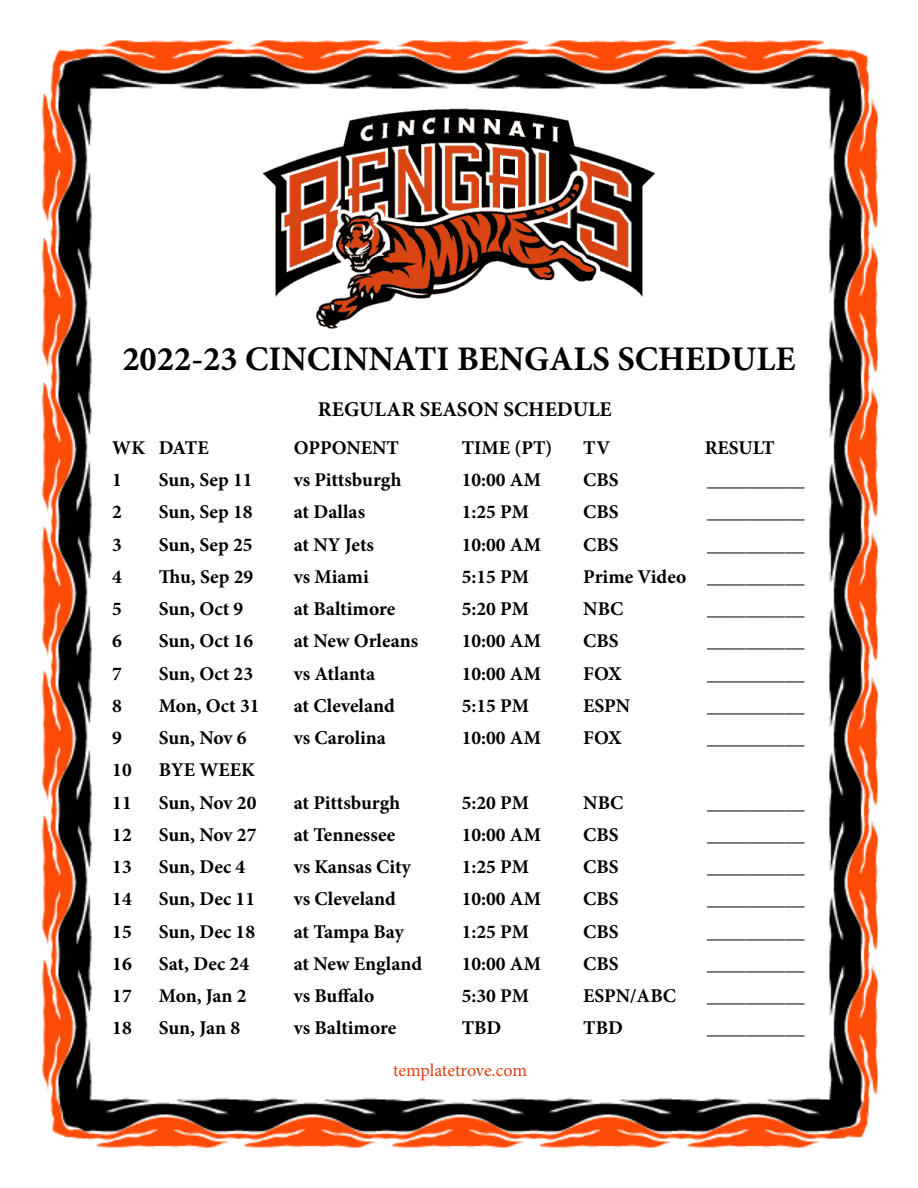
<style>
.page{position:relative;width:918px;height:1188px;background:#fff}
.page>*{position:absolute;margin:0;border:0;box-sizing:border-box;transform-origin:0 0}
.t1{font:700 34.5px "Minion Pro";color:#000}
.t2{font:700 21px "Minion Pro";color:#000}
.t3{font:700 19.5px "Minion Pro";color:#000}
.t4{font:18px "Minion Pro";letter-spacing:-.005em;color:#da4312}
</style>
<div class="page">
<img style="left:41px;top:40px;width:839px;height:1108px">
<img style="left:255px;top:104px;width:408px;height:227px">
<h1 class="t1" style="left:122px;top:335px;width:675px">2022-23 CINCINNATI BENGALS SCHEDULE</h1>
<p class="t2" style="left:318px;top:394px;width:295px">REGULAR SEASON SCHEDULE</p>
<p class="t3" style="left:112px;top:434px;width:98px">WK DATE</p>
<p class="t3" style="left:294px;top:434px;width:107px">OPPONENT</p>
<p class="t3" style="left:462px;top:434px;width:92px">TIME (PT)</p>
<p class="t3" style="left:583px;top:434px;width:28px">TV</p>
<p class="t3" style="left:705px;top:434px;width:71px">RESULT</p>
<p class="t3" style="left:112px;top:466px;width:11px">1</p>
<p class="t3" style="left:159px;top:466px;width:95px">Sun, Sep 11</p>
<p class="t3" style="left:294px;top:466px;width:109px">vs Pittsburgh</p>
<p class="t3" style="left:462px;top:466px;width:81px">10:00 AM</p>
<p class="t3" style="left:583px;top:466px;width:37px">CBS</p>
<p class="t3" style="left:707px;top:466px;width:99px">__________</p>
<p class="t3" style="left:112px;top:498px;width:11px">2</p>
<p class="t3" style="left:159px;top:498px;width:95px">Sun, Sep 18</p>
<p class="t3" style="left:294px;top:498px;width:73px">at Dallas</p>
<p class="t3" style="left:462px;top:498px;width:69px">1:25 PM</p>
<p class="t3" style="left:583px;top:498px;width:37px">CBS</p>
<p class="t3" style="left:707px;top:498px;width:99px">__________</p>
<p class="t3" style="left:112px;top:531px;width:11px">3</p>
<p class="t3" style="left:159px;top:531px;width:95px">Sun, Sep 25</p>
<p class="t3" style="left:294px;top:531px;width:82px">at NY Jets</p>
<p class="t3" style="left:462px;top:531px;width:81px">10:00 AM</p>
<p class="t3" style="left:583px;top:531px;width:37px">CBS</p>
<p class="t3" style="left:707px;top:531px;width:99px">__________</p>
<p class="t3" style="left:112px;top:563px;width:11px">4</p>
<p class="t3" style="left:159px;top:563px;width:96px">Thu, Sep 29</p>
<p class="t3" style="left:294px;top:563px;width:77px">vs Miami</p>
<p class="t3" style="left:462px;top:563px;width:69px">5:15 PM</p>
<p class="t3" style="left:583px;top:563px;width:223px">Prime Video __________</p>
<p class="t3" style="left:112px;top:595px;width:11px">5</p>
<p class="t3" style="left:159px;top:595px;width:86px">Sun, Oct 9</p>
<p class="t3" style="left:294px;top:595px;width:103px">at Baltimore</p>
<p class="t3" style="left:462px;top:595px;width:69px">5:20 PM</p>
<p class="t3" style="left:583px;top:595px;width:42px">NBC</p>
<p class="t3" style="left:707px;top:595px;width:99px">__________</p>
<p class="t3" style="left:112px;top:627px;width:11px">6</p>
<p class="t3" style="left:159px;top:627px;width:96px">Sun, Oct 16</p>
<p class="t3" style="left:294px;top:627px;width:126px">at New Orleans</p>
<p class="t3" style="left:462px;top:627px;width:81px">10:00 AM</p>
<p class="t3" style="left:583px;top:627px;width:37px">CBS</p>
<p class="t3" style="left:707px;top:627px;width:99px">__________</p>
<p class="t3" style="left:112px;top:660px;width:11px">7</p>
<p class="t3" style="left:159px;top:660px;width:96px">Sun, Oct 23</p>
<p class="t3" style="left:294px;top:660px;width:83px">vs Atlanta</p>
<p class="t3" style="left:462px;top:660px;width:81px">10:00 AM</p>
<p class="t3" style="left:583px;top:660px;width:40px">FOX</p>
<p class="t3" style="left:707px;top:660px;width:99px">__________</p>
<p class="t3" style="left:112px;top:692px;width:11px">8</p>
<p class="t3" style="left:159px;top:692px;width:102px">Mon, Oct 31</p>
<p class="t3" style="left:294px;top:692px;width:103px">at Cleveland</p>
<p class="t3" style="left:462px;top:692px;width:69px">5:15 PM</p>
<p class="t3" style="left:583px;top:692px;width:48px">ESPN</p>
<p class="t3" style="left:707px;top:692px;width:99px">__________</p>
<p class="t3" style="left:112px;top:724px;width:11px">9</p>
<p class="t3" style="left:159px;top:724px;width:89px">Sun, Nov 6</p>
<p class="t3" style="left:294px;top:724px;width:94px">vs Carolina</p>
<p class="t3" style="left:462px;top:724px;width:81px">10:00 AM</p>
<p class="t3" style="left:583px;top:724px;width:40px">FOX</p>
<p class="t3" style="left:707px;top:724px;width:99px">__________</p>
<p class="t3" style="left:112px;top:756px;width:21px">10</p>
<p class="t3" style="left:159px;top:756px;width:98px">BYE WEEK</p>
<p class="t3" style="left:112px;top:789px;width:21px">11</p>
<p class="t3" style="left:159px;top:789px;width:99px">Sun, Nov 20</p>
<p class="t3" style="left:294px;top:789px;width:108px">at Pittsburgh</p>
<p class="t3" style="left:462px;top:789px;width:69px">5:20 PM</p>
<p class="t3" style="left:583px;top:789px;width:42px">NBC</p>
<p class="t3" style="left:707px;top:789px;width:99px">__________</p>
<p class="t3" style="left:112px;top:821px;width:21px">12</p>
<p class="t3" style="left:159px;top:821px;width:99px">Sun, Nov 27</p>
<p class="t3" style="left:294px;top:821px;width:103px">at Tennessee</p>
<p class="t3" style="left:462px;top:821px;width:81px">10:00 AM</p>
<p class="t3" style="left:583px;top:821px;width:37px">CBS</p>
<p class="t3" style="left:707px;top:821px;width:99px">__________</p>
<p class="t3" style="left:112px;top:853px;width:21px">13</p>
<p class="t3" style="left:159px;top:853px;width:88px">Sun, Dec 4</p>
<p class="t3" style="left:294px;top:853px;width:119px">vs Kansas City</p>
<p class="t3" style="left:462px;top:853px;width:69px">1:25 PM</p>
<p class="t3" style="left:583px;top:853px;width:37px">CBS</p>
<p class="t3" style="left:707px;top:853px;width:99px">__________</p>
<p class="t3" style="left:112px;top:885px;width:21px">14</p>
<p class="t3" style="left:159px;top:885px;width:98px">Sun, Dec 11</p>
<p class="t3" style="left:294px;top:885px;width:104px">vs Cleveland</p>
<p class="t3" style="left:462px;top:885px;width:81px">10:00 AM</p>
<p class="t3" style="left:583px;top:885px;width:37px">CBS</p>
<p class="t3" style="left:707px;top:885px;width:99px">__________</p>
<p class="t3" style="left:112px;top:918px;width:21px">15</p>
<p class="t3" style="left:159px;top:918px;width:98px">Sun, Dec 18</p>
<p class="t3" style="left:294px;top:918px;width:112px">at Tampa Bay</p>
<p class="t3" style="left:462px;top:918px;width:69px">1:25 PM</p>
<p class="t3" style="left:583px;top:918px;width:37px">CBS</p>
<p class="t3" style="left:707px;top:918px;width:99px">__________</p>
<p class="t3" style="left:112px;top:950px;width:21px">16</p>
<p class="t3" style="left:159px;top:950px;width:92px">Sat, Dec 24</p>
<p class="t3" style="left:294px;top:950px;width:130px">at New England</p>
<p class="t3" style="left:462px;top:950px;width:81px">10:00 AM</p>
<p class="t3" style="left:583px;top:950px;width:37px">CBS</p>
<p class="t3" style="left:707px;top:950px;width:99px">__________</p>
<p class="t3" style="left:112px;top:982px;width:21px">17</p>
<p class="t3" style="left:159px;top:982px;width:89px">Mon, Jan 2</p>
<p class="t3" style="left:294px;top:982px;width:82px">vs Buffalo</p>
<p class="t3" style="left:462px;top:982px;width:69px">5:30 PM</p>
<p class="t3" style="left:583px;top:982px;width:94px">ESPN/ABC</p>
<p class="t3" style="left:707px;top:982px;width:99px">__________</p>
<p class="t3" style="left:112px;top:1014px;width:21px">18</p>
<p class="t3" style="left:159px;top:1014px;width:83px">Sun, Jan 8</p>
<p class="t3" style="left:294px;top:1014px;width:104px">vs Baltimore</p>
<p class="t3" style="left:462px;top:1014px;width:41px">TBD</p>
<p class="t3" style="left:583px;top:1014px;width:41px">TBD</p>
<p class="t3" style="left:707px;top:1014px;width:99px">__________</p>
<p class="t4" style="left:393px;top:1058px;width:136px">templatetrove.com</p>
</div>
